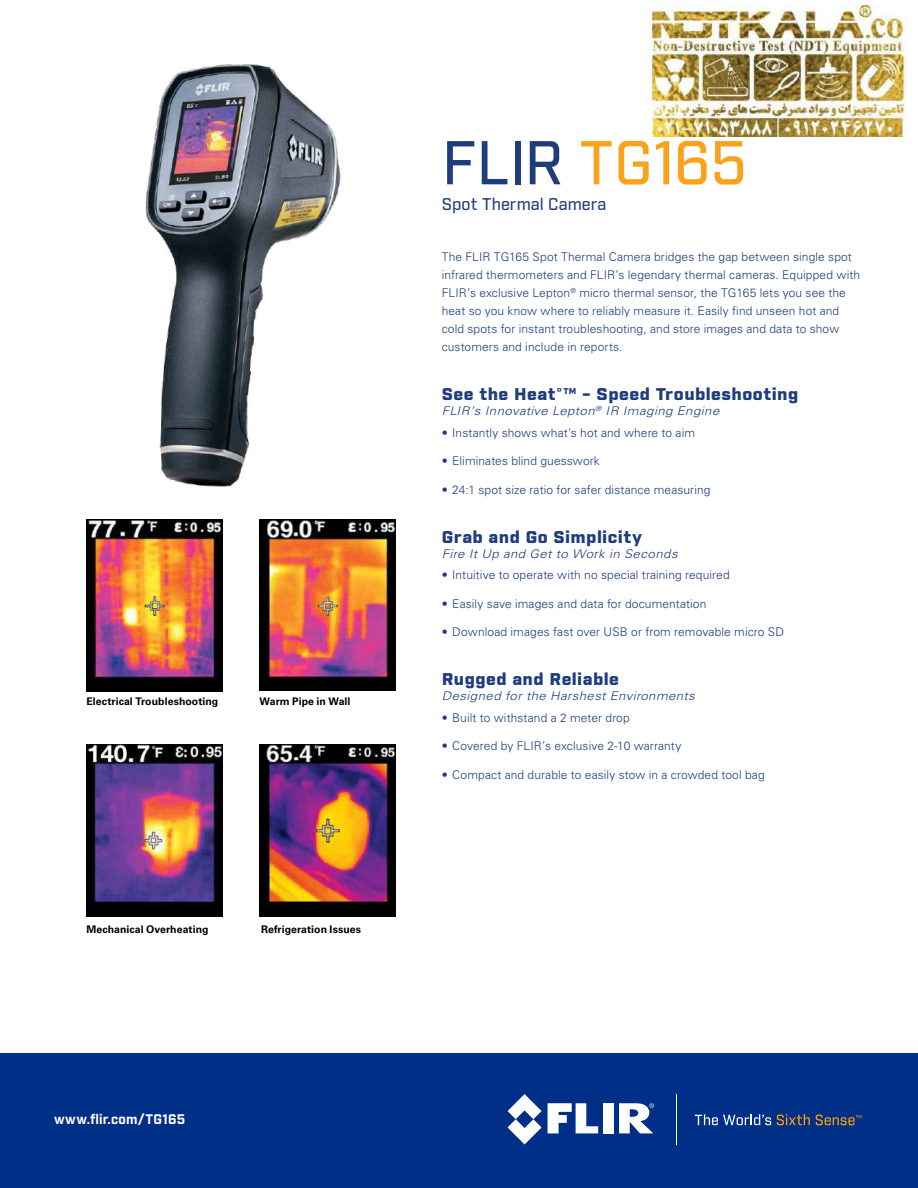
<style>
.page{position:relative;width:918px;height:1188px;background:#fff}
.page>*{position:absolute;margin:0;border:0;box-sizing:border-box;transform-origin:0 0}
.t1{font:500 60px "Industry";color:#faa21b}
.t2{font:900 16.5px "Industry";letter-spacing:.025em;color:#1f3d7c;scale:1.1 1}
.t3{font:500 16.5px "Industry";letter-spacing:.005em;color:#1f3d7c}
.t4{font:700 13.5px "Industry";letter-spacing:.015em;color:#fff}
.t5{font:300 12px/18px "Univers LT Std";letter-spacing:.01em;color:#1f3d7c}
.t6{font:italic 300 12px "Univers LT Std";letter-spacing:.035em;color:#1f3d7c;scale:1.1 1}
.t7{font:700 10.5px "Univers LT Std";letter-spacing:.005em;color:#000}
.s1{color:#1f3d7c}
</style>
<div class="page">
<img style="left:145px;top:64px;width:196px;height:423px">
<img style="left:86px;top:519px;width:136px;height:172px">
<img style="left:260px;top:745px;width:135px;height:171px">
<img style="left:260px;top:519px;width:135px;height:172px">
<img style="left:86px;top:745px;width:136px;height:171px">
<div style="left:0;top:1053px;width:918px;height:135px;background:#002f87"></div>
<svg style="left:548px;top:1103px;width:50px;height:30px"></svg>
<div style="left:603px;top:1103px;width:11px;height:30px;background:#fff"></div>
<svg style="left:508px;top:1094px;width:34px;height:50px"></svg>
<svg style="left:619px;top:1103px;width:35px;height:30px"></svg>
<svg style="left:695px;top:1114px;width:76px;height:11px"></svg>
<svg style="left:777px;top:1114px;width:33px;height:11px"></svg>
<svg style="left:816px;top:1115px;width:45px;height:10px"></svg>
<hr style="left:676px;top:1094px;width:1px;height:50px;background:#fff">
<img style="left:645px;top:5px;width:263px;height:131px">
<p class="t7" style="left:86px;top:695px;width:133px">Electrical Troubleshooting</p>
<p class="t7" style="left:260px;top:695px;width:92px">Warm Pipe in Wall</p>
<p class="t7" style="left:86px;top:923px;width:124px">Mechanical Overheating</p>
<p class="t7" style="left:261px;top:923px;width:102px">Refrigeration Issues</p>
<p class="t4" style="left:54px;top:1110px;width:133px">www.flir.com/TG165</p>
<h1 class="t1" style="left:442px;top:127px;width:307px"><span class="s1">FLIR</span> TG165</h1>
<h2 class="t3" style="left:442px;top:194px;width:166px">Spot Thermal Camera</h2>
<p class="t5" style="left:442px;top:248px;width:420px">The FLIR TG165 Spot Thermal Camera bridges the gap between single spot infrared thermometers and FLIR’s legendary thermal cameras. Equipped with FLIR’s exclusive Lepton<sup>®</sup> micro thermal sensor, the TG165 lets you see the heat so you know where to reliably measure it. Easily find unseen hot and cold spots for instant troubleshooting, and store images and data to show customers and include in reports.</p>
<h2 class="t2" style="left:442px;top:384px;width:326px">See the Heat°™ - Speed Troubleshooting</h2>
<p class="t6" style="left:442px;top:404px;width:254px">FLIR’s Innovative Lepton<sup>®</sup> IR Imaging Engine</p>
<p class="t5" style="left:442px;top:424px;width:255px">• Instantly shows what’s hot and where to aim</p>
<p class="t5" style="left:442px;top:452px;width:160px">• Eliminates blind guesswork</p>
<p class="t5" style="left:442px;top:481px;width:270px">• 24:1 spot size ratio for safer distance measuring</p>
<h2 class="t2" style="left:442px;top:527px;width:184px">Grab and Go Simplicity</h2>
<p class="t6" style="left:442px;top:546px;width:216px">Fire It Up and Get to Work in Seconds</p>
<p class="t5" style="left:442px;top:566px;width:289px">• Intuitive to operate with no special training required</p>
<p class="t5" style="left:442px;top:595px;width:266px">• Easily save images and data for documentation</p>
<p class="t5" style="left:442px;top:623px;width:344px">• Download images fast over USB or from removable micro SD</p>
<h2 class="t2" style="left:442px;top:669px;width:163px">Rugged and Reliable</h2>
<p class="t6" style="left:442px;top:689px;width:232px">Designed for the Harshest Environments</p>
<p class="t5" style="left:442px;top:709px;width:190px">• Built to withstand a 2 meter drop</p>
<p class="t5" style="left:442px;top:737px;width:241px">• Covered by FLIR’s exclusive 2-10 warranty</p>
<p class="t5" style="left:442px;top:766px;width:325px">• Compact and durable to easily stow in a crowded tool bag</p>
</div>
